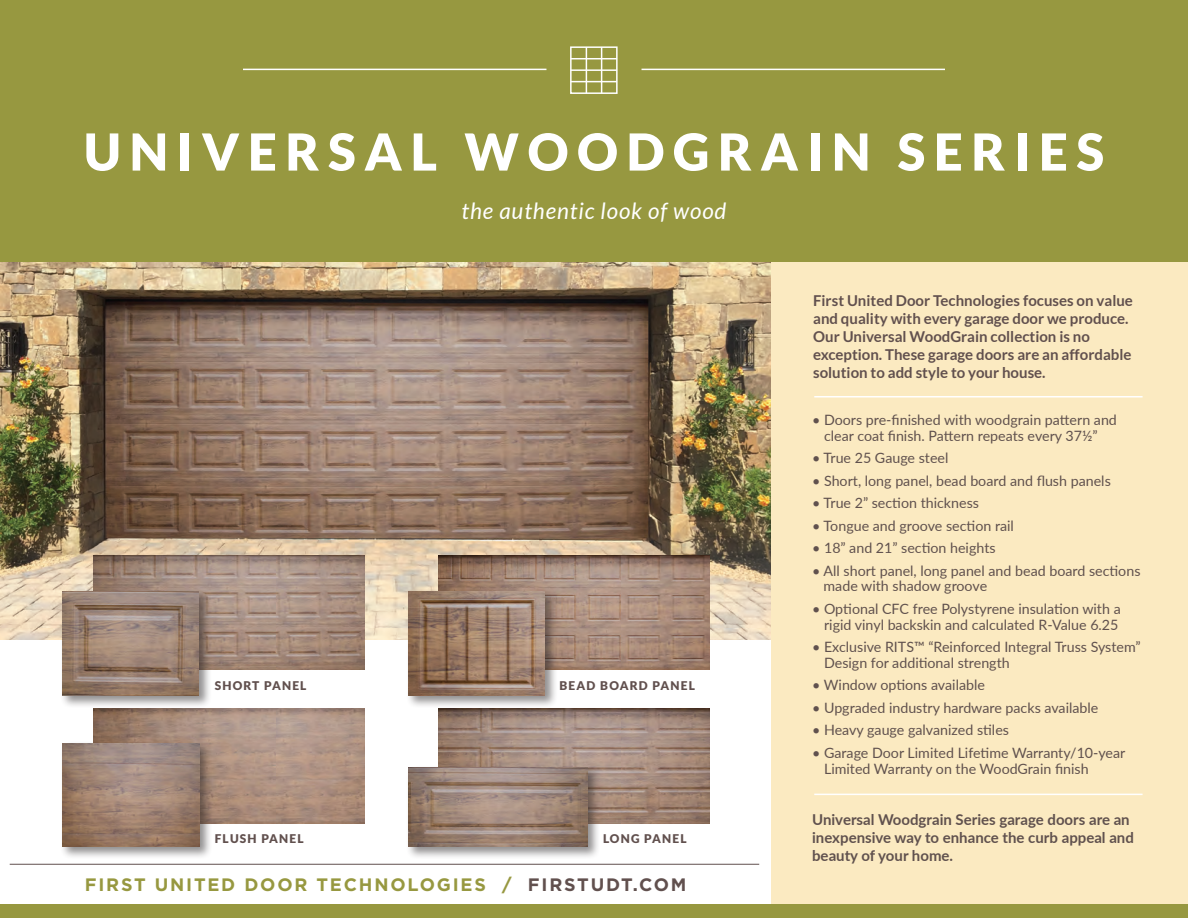
<style>
.page{position:relative;width:1188px;height:918px;background:#fff}
.page>*{position:absolute;margin:0;border:0;box-sizing:border-box;transform-origin:0 0}
.t1{font:900 51px "Lato";letter-spacing:.17em;color:#fff}
.t2{font:italic 22.5px "Lato";letter-spacing:.04em;color:#fff}
.t3{font:700 18px "Gotham";letter-spacing:.1em;color:#979840}
.t4{font:700 15px/18px "Lato";color:#61504e}
.t5{font:700 15px/18px "Lato";color:#60514e}
.t6{font:14.25px/15.8px "Lato";color:#60514e}
.t7{font:900 12px "Lato";letter-spacing:.1em;color:#61504e}
.s1{color:#61504e}
</style>
<div class="page">
<img style="left:0;top:262px;width:771px;height:377px">
<div style="left:771px;top:248px;width:417px;height:664px;background:#fbeac1"></div>
<div style="left:0;top:904px;width:1188px;height:14px;background:#979840"></div>
<div style="left:0;top:0;width:1188px;height:262px;background:#979840"></div>
<hr style="left:243px;top:69px;width:303px;height:1px;background:#fff">
<hr style="left:642px;top:69px;width:303px;height:1px;background:#fff">
<div style="left:570px;top:46px;width:48px;height:48px;border:2px solid #fff"></div>
<hr style="left:586px;top:47px;width:1px;height:46px;background:#fff">
<hr style="left:601px;top:47px;width:1px;height:46px;background:#fff">
<hr style="left:571px;top:58px;width:46px;height:1px;background:#fff">
<hr style="left:571px;top:69px;width:46px;height:2px;background:#fff">
<hr style="left:571px;top:81px;width:46px;height:1px;background:#fff">
<hr style="left:814px;top:396px;width:329px;height:2px;background:#fff">
<hr style="left:10px;top:864px;width:749px;height:1px;background:#61504e">
<hr style="left:814px;top:794px;width:329px;height:1px;background:#fff">
<img style="left:93px;top:709px;width:272px;height:115px">
<img style="left:93px;top:555px;width:272px;height:115px">
<div style="left:60px;top:589px;width:151px;height:119px;background:#231f20;opacity:.5"></div>
<img style="left:62px;top:591px;width:136px;height:104px">
<div style="left:60px;top:741px;width:152px;height:119px;background:#231f20;opacity:.5"></div>
<img style="left:62px;top:743px;width:137px;height:104px">
<img style="left:438px;top:709px;width:272px;height:115px">
<img style="left:438px;top:555px;width:272px;height:115px">
<div style="left:406px;top:765px;width:195px;height:95px;background:#231f20;opacity:.5"></div>
<img style="left:408px;top:767px;width:180px;height:80px">
<div style="left:406px;top:589px;width:152px;height:119px;background:#231f20;opacity:.5"></div>
<img style="left:408px;top:591px;width:137px;height:104px">
<h1 class="t1" style="left:84px;top:122px;width:1022px">UNIVERSAL WOODGRAIN SERIES</h1>
<h2 class="t2" style="left:461px;top:198px;width:266px">the authentic look of wood</h2>
<p class="t7" style="left:215px;top:678px;width:93px">SHORT PANEL</p>
<p class="t7" style="left:215px;top:832px;width:91px">FLUSH PANEL</p>
<p class="t7" style="left:560px;top:678px;width:137px">BEAD BOARD PANEL</p>
<p class="t7" style="left:603px;top:832px;width:85px">LONG PANEL</p>
<p class="t3" style="left:85px;top:874px;width:603px">FIRST UNITED DOOR TECHNOLOGIES / <span class="s1">FIRSTUDT.COM</span></p>
<p class="t4" style="left:813px;top:291px;width:321px">First United Door Technologies focuses on value and quality with every garage door we produce.<br>Our Universal WoodGrain collection is no exception. These garage doors are an affordable solution to add style to your house.</p>
<p class="t6" style="left:812px;top:411px;width:306px;text-align:center">• Doors pre-finished with woodgrain pattern and clear coat finish. Pattern repeats every 37½”</p>
<p class="t6" style="left:812px;top:449px;width:138px">• True 25 Gauge steel</p>
<p class="t6" style="left:812px;top:472px;width:300px">• Short, long panel, bead board and flush panels</p>
<p class="t6" style="left:812px;top:494px;width:168px">• True 2” section thickness</p>
<p class="t6" style="left:812px;top:517px;width:203px">• Tongue and groove section rail</p>
<p class="t6" style="left:812px;top:539px;width:185px">• 18” and 21” section heights</p>
<p class="t6" style="left:824px;top:562px;width:318px;text-indent:-11px">• All short panel, long panel and bead board sections made with shadow groove</p>
<p class="t6" style="left:812px;top:600px;width:310px;text-align:right">• Optional CFC free Polystyrene insulation with a rigid vinyl backskin and calculated R-Value 6.25</p>
<p class="t6" style="left:824px;top:638px;width:318px;text-indent:-12px">• Exclusive RITS™ “Reinforced Integral Truss System”<br>Design for additional strength</p>
<p class="t6" style="left:812px;top:677px;width:174px">• Window options available</p>
<p class="t6" style="left:812px;top:699px;width:288px">• Upgraded industry hardware packs available</p>
<p class="t6" style="left:812px;top:722px;width:198px">• Heavy gauge galvanized stiles</p>
<p class="t6" style="left:824px;top:744px;width:303px;text-indent:-12px">• Garage Door Limited Lifetime Warranty/10-year<br>Limited Warranty on the WoodGrain finish</p>
<p class="t5" style="left:812px;top:810px;width:323px">Universal Woodgrain Series garage doors are an inexpensive way to enhance the curb appeal and beauty of your home.</p>
</div>
